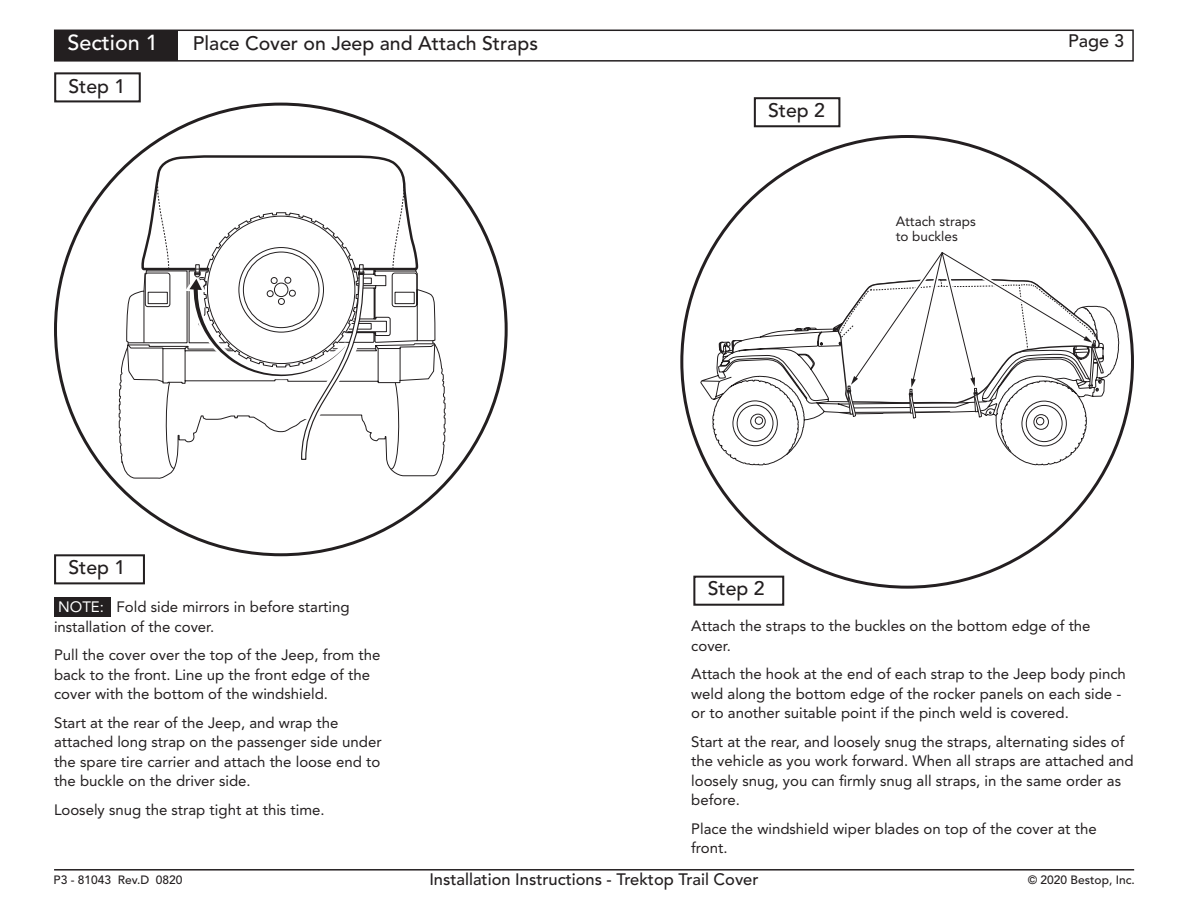
<style>
.page{position:relative;width:1188px;height:918px;background:#fff}
.page>*{position:absolute;margin:0;border:0;box-sizing:border-box;transform-origin:0 0}
.t1{font:500 21.6px "Avenir LT Std";color:#fff}
.t2{font:500 19.5px "Avenir LT Std";color:#231f20}
.t3{font:500 18px "Avenir LT Std";color:#231f20}
.t4{font:500 16.5px "Avenir LT Std";color:#231f20}
.t5{font:15px/19.5px "Avenir LT Std";color:#231f20}
.t6{font:13.5px/15px "Avenir LT Std";color:#231f20}
.t7{font:500 12px "Avenir LT Std";color:#231f20}
.s1{color:#fff}
</style>
<div class="page">
<div style="left:54px;top:30px;width:1080px;height:32px;border:2px solid #231f20"></div>
<div style="left:55px;top:30px;width:123px;height:31px;background:#231f20"></div>
<hr style="left:54px;top:869px;width:1080px;height:2px;background:#231f20">
<div style="left:54px;top:597px;width:56px;height:20px;background:#231f20"></div>
<svg style="left:118px;top:313px;width:328px;height:166px"></svg>
<svg style="left:164px;top:460px;width:236px;height:10px"></svg>
<svg style="left:127px;top:154px;width:309px;height:306px"></svg>
<div style="left:54px;top:72px;width:87px;height:30px;border:2px solid #231f20"></div>
<div style="left:754px;top:97px;width:86px;height:30px;border:2px solid #231f20"></div>
<div style="left:54px;top:554px;width:91px;height:30px;border:2px solid #231f20"></div>
<div style="left:693px;top:576px;width:91px;height:30px;border:2px solid #231f20"></div>
<svg style="left:699px;top:279px;width:421px;height:187px"></svg>
<svg style="left:833px;top:246px;width:271px;height:207px"></svg>
<p class="t1" style="left:68px;top:31px;width:92px">Section 1</p>
<p class="t2" style="left:193px;top:32px;width:347px">Place Cover on Jeep and Attach Straps</p>
<p class="t3" style="left:1068px;top:30px;width:58px">Page 3</p>
<p class="t2" style="left:68px;top:75px;width:59px">Step 1</p>
<p class="t2" style="left:768px;top:99px;width:59px">Step 2</p>
<p class="t2" style="left:68px;top:556px;width:59px">Step 1</p>
<p class="t5" style="left:54px;top:597px;width:297px"><span class="s1">NOTE:</span> Fold side mirrors in before starting installation of the cover.</p>
<p class="t5" style="left:54px;top:645px;width:328px">Pull the cover over the top of the Jeep, from the back to the front. Line up the front edge of the cover with the bottom of the windshield.</p>
<p class="t5" style="left:54px;top:713px;width:329px">Start at the rear of the Jeep, and wrap the attached long strap on the passenger side under the spare tire carrier and attach the loose end to the buckle on the driver side.</p>
<p class="t5" style="left:54px;top:800px;width:272px">Loosely snug the strap tight at this time.</p>
<p class="t6" style="left:896px;top:214px;width:82px">Attach straps to buckles</p>
<p class="t2" style="left:708px;top:577px;width:59px">Step 2</p>
<p class="t5" style="left:691px;top:617px;width:401px">Attach the straps to the buckles on the bottom edge of the cover.</p>
<p class="t5" style="left:691px;top:665px;width:436px">Attach the hook at the end of each strap to the Jeep body pinch weld along the bottom edge of the rocker panels on each side - or to another suitable point if the pinch weld is covered.</p>
<p class="t5" style="left:691px;top:732px;width:444px">Start at the rear, and loosely snug the straps, alternating sides of the vehicle as you work forward. When all straps are attached and loosely snug, you can firmly snug all straps, in the same order as before.</p>
<p class="t5" style="left:691px;top:819px;width:407px">Place the windshield wiper blades on top of the cover at the front.</p>
<p class="t7" style="left:54px;top:873px;width:130px">P3 - 81043 Rev.D 0820</p>
<p class="t4" style="left:429px;top:870px;width:331px">Installation Instructions - Trektop Trail Cover</p>
<p class="t7" style="left:1028px;top:873px;width:109px">© 2020 Bestop, Inc.</p>
</div>
